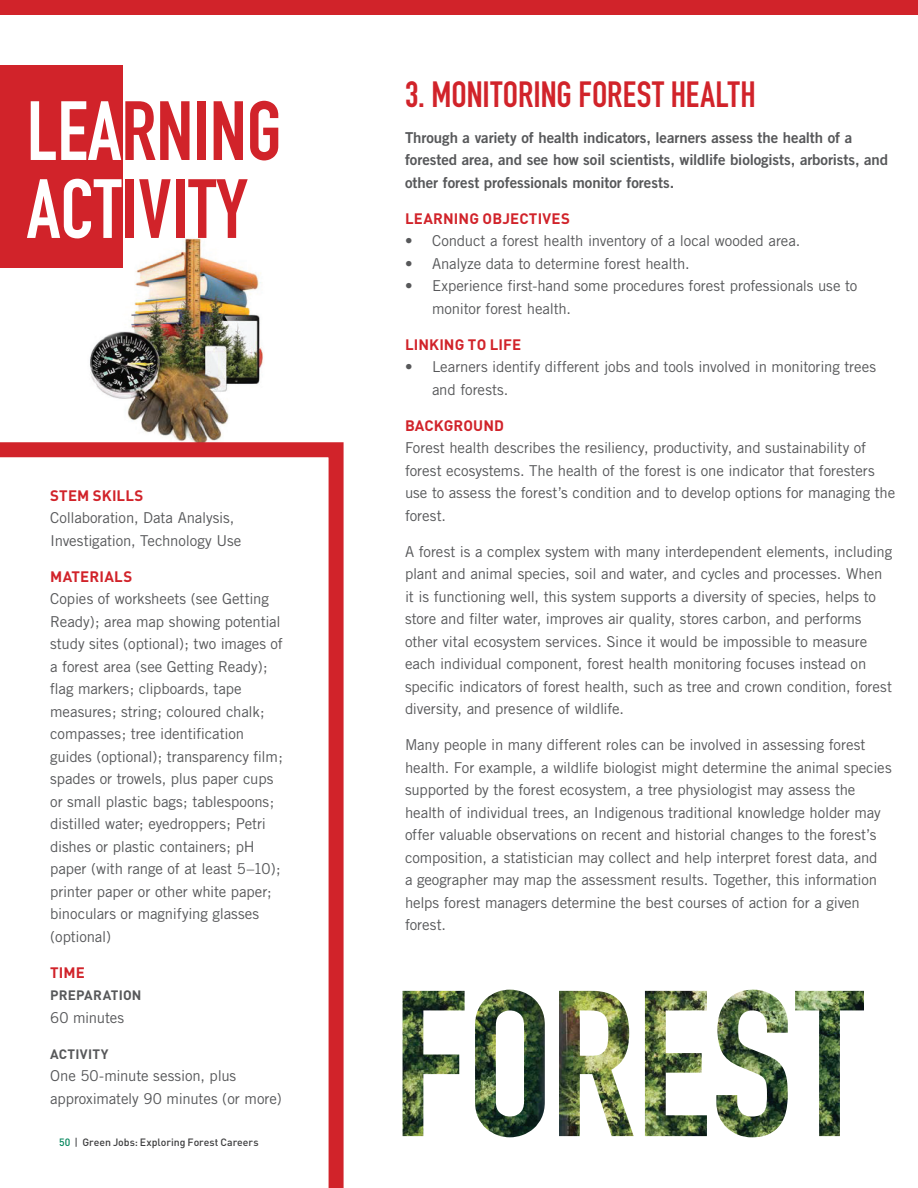
<style>
.page{position:relative;width:918px;height:1188px;background:#fff}
.page>*{position:absolute;margin:0;border:0;box-sizing:border-box;transform-origin:0 0}
.t1{font:700 82.5px/78px "DIN Condensed";color:#d1232a}
.t2{font:700 36px "DIN Condensed";letter-spacing:.005em;color:#d1232a}
.t3{font:15px/22.5px "Trade Gothic";letter-spacing:-.01em;color:#57585a}
.t4{font:15px/22.5px "Trade Gothic Bold Two";letter-spacing:-.005em;color:#57585a}
.t5{font:700 15px "DIN";letter-spacing:.005em;color:#d1232a}
.t6{font:700 13.5px "DIN";letter-spacing:.015em;color:#57585a}
.t7{font:500 10.5px "DIN";color:#3e3e3f}
.s1{color:#fff}
.s2{color:#04865c}
.s3{color:#57585a}
</style>
<div class="page">
<img style="left:80px;top:238px;width:183px;height:197px">
<svg style="left:0;top:435px;width:344px;height:753px"></svg>
<div style="left:0;top:65px;width:123px;height:202px;background:#d1232a"></div>
<div style="left:0;top:0;width:918px;height:15px;background:#d1232a"></div>
<img style="left:403px;top:990px;width:461px;height:147px">
<h1 class="t1" style="left:27px;top:103px;width:257px"><span class="s1">LEA</span>RNING<br><span class="s1">ACT</span>IVITY</h1>
<p class="t5" style="left:50px;top:490px;width:95px">STEM SKILLS</p>
<p class="t3" style="left:50px;top:508px;width:193px">Collaboration, Data Analysis,<br>Investigation, Technology Use</p>
<p class="t5" style="left:50px;top:571px;width:84px">MATERIALS</p>
<p class="t3" style="left:50px;top:589px;width:234px">Copies of worksheets (see Getting Ready); area map showing potential study sites (optional); two images of a forest area (see Getting Ready); flag markers; clipboards, tape measures; string; coloured chalk; compasses; tree identification guides (optional); transparency film; spades or trowels, plus paper cups or small plastic bags; tablespoons; distilled water; eyedroppers; Petri dishes or plastic containers; pH paper (with range of at least 5–10); printer paper or other white paper; binoculars or magnifying glasses (optional)</p>
<p class="t5" style="left:50px;top:967px;width:36px">TIME</p>
<p class="t6" style="left:50px;top:990px;width:93px">PREPARATION</p>
<p class="t3" style="left:50px;top:1007px;width:76px">60 minutes</p>
<p class="t6" style="left:50px;top:1049px;width:60px">ACTIVITY</p>
<p class="t3" style="left:50px;top:1066px;width:233px">One 50-minute session, plus approximately 90 minutes (or more)</p>
<p class="t7" style="left:59px;top:1139px;width:201px"><span class="s2">50</span> <span class="s3">|</span> Green Jobs: Exploring Forest Careers</p>
<h2 class="t2" style="left:405px;top:81px;width:352px">3. MONITORING FOREST HEALTH</h2>
<p class="t4" style="left:405px;top:127px;width:485px">Through a variety of health indicators, learners assess the health of a forested area, and see how soil scientists, wildlife biologists, arborists, and other forest professionals monitor forests.</p>
<p class="t5" style="left:405px;top:213px;width:167px">LEARNING OBJECTIVES</p>
<p class="t3" style="left:405px;top:231px;width:397px">• Conduct a forest health inventory of a local wooded area.</p>
<p class="t3" style="left:405px;top:253px;width:286px">• Analyze data to determine forest health.</p>
<p class="t3" style="left:432px;top:276px;width:427px;text-indent:-27px">• Experience first-hand some procedures forest professionals use to monitor forest health.</p>
<p class="t5" style="left:405px;top:339px;width:118px">LINKING TO LIFE</p>
<p class="t3" style="left:432px;top:357px;width:446px;text-indent:-27px">• Learners identify different jobs and tools involved in monitoring trees and forests.</p>
<p class="t5" style="left:405px;top:420px;width:101px">BACKGROUND</p>
<p class="t3" style="left:405px;top:438px;width:492px">Forest health describes the resiliency, productivity, and sustainability of forest ecosystems. The health of the forest is one indicator that foresters use to assess the forest’s condition and to develop options for managing the forest.</p>
<p class="t3" style="left:405px;top:541px;width:489px">A forest is a complex system with many interdependent elements, including plant and animal species, soil and water, and cycles and processes. When it is functioning well, this system supports a diversity of species, helps to store and filter water, improves air quality, stores carbon, and performs other vital ecosystem services. Since it would be impossible to measure each individual component, forest health monitoring focuses instead on specific indicators of forest health, such as tree and crown condition, forest diversity, and presence of wildlife.</p>
<p class="t3" style="left:405px;top:735px;width:488px">Many people in many different roles can be involved in assessing forest health. For example, a wildlife biologist might determine the animal species supported by the forest ecosystem, a tree physiologist may assess the health of individual trees, an Indigenous traditional knowledge holder may offer valuable observations on recent and historial changes to the forest’s composition, a statistician may collect and help interpret forest data, and<br>a geographer may map the assessment results. Together, this information helps forest managers determine the best courses of action for a given forest.</p>
</div>
